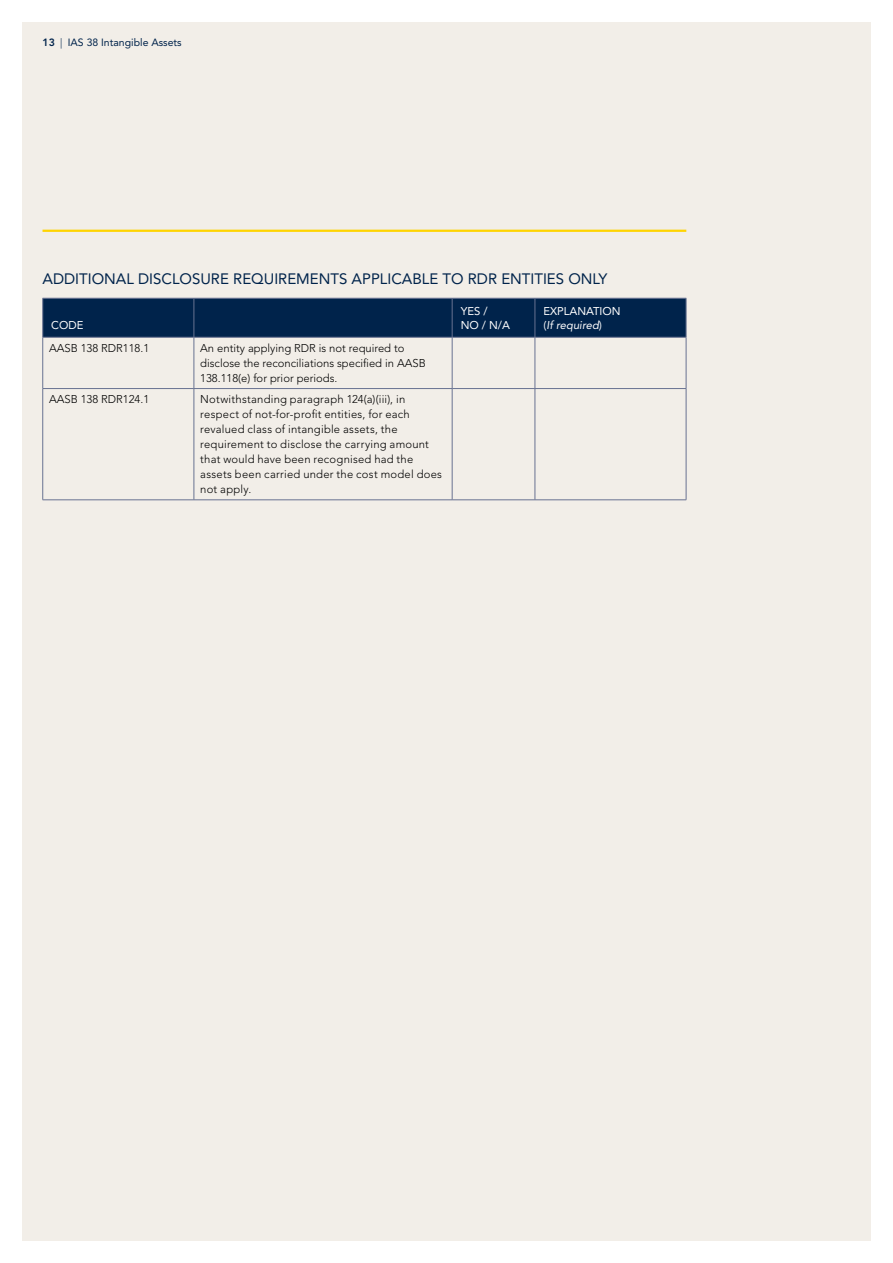
<style>
.page{position:relative;width:893px;height:1263px;background:#fff}
.page>*{position:absolute;margin:0;border:0;box-sizing:border-box;transform-origin:0 0}
.t1{font:15px "Avenir LT Std";color:#00234b}
.t2{font:300 11.25px/15px "Avenir LT Std";letter-spacing:.015em;color:#000}
.t3{font:11.25px/13.5px "Avenir LT Std";color:#fff}
.t4{font:10.5px "Avenir LT Std";color:#00234b}
.s1{font-weight:800}
.s2{font-weight:300}
.s3{font-style:italic}
</style>
<div class="page">
<div style="left:22px;top:22px;width:848px;height:1218px;background:#f2eee8"></div>
<hr style="left:43px;top:230px;width:643px;height:2px;background:#ffd400">
<div style="left:43px;top:299px;width:643px;height:38px;background:#00234b"></div>
<hr style="left:452px;top:298px;width:1px;height:39px;background:#687291">
<hr style="left:535px;top:298px;width:1px;height:39px;background:#687291">
<hr style="left:535px;top:337px;width:1px;height:51px;background:#687291">
<hr style="left:535px;top:389px;width:1px;height:111px;background:#687291">
<hr style="left:42px;top:337px;width:1px;height:51px;background:#687291">
<hr style="left:686px;top:337px;width:1px;height:51px;background:#687291">
<hr style="left:43px;top:388px;width:151px;height:1px;background:#687291">
<hr style="left:42px;top:389px;width:1px;height:111px;background:#687291">
<hr style="left:194px;top:388px;width:258px;height:1px;background:#687291">
<hr style="left:452px;top:388px;width:83px;height:1px;background:#687291">
<hr style="left:535px;top:388px;width:151px;height:1px;background:#687291">
<hr style="left:686px;top:389px;width:1px;height:111px;background:#687291">
<hr style="left:43px;top:500px;width:151px;height:1px;background:#687291">
<hr style="left:194px;top:500px;width:258px;height:1px;background:#687291">
<hr style="left:452px;top:500px;width:83px;height:1px;background:#687291">
<hr style="left:535px;top:500px;width:151px;height:1px;background:#687291">
<hr style="left:43px;top:298px;width:151px;height:1px;background:#687291">
<hr style="left:42px;top:298px;width:1px;height:39px;background:#687291">
<hr style="left:194px;top:298px;width:258px;height:1px;background:#687291">
<hr style="left:194px;top:298px;width:1px;height:39px;background:#687291">
<hr style="left:452px;top:298px;width:83px;height:1px;background:#687291">
<hr style="left:535px;top:298px;width:151px;height:1px;background:#687291">
<hr style="left:686px;top:298px;width:1px;height:39px;background:#687291">
<hr style="left:43px;top:337px;width:151px;height:1px;background:#687291">
<hr style="left:194px;top:337px;width:258px;height:1px;background:#687291">
<hr style="left:452px;top:337px;width:83px;height:1px;background:#687291">
<hr style="left:535px;top:337px;width:151px;height:1px;background:#687291">
<hr style="left:452px;top:337px;width:1px;height:51px;background:#687291">
<hr style="left:452px;top:389px;width:1px;height:111px;background:#687291">
<hr style="left:194px;top:337px;width:1px;height:51px;background:#687291">
<hr style="left:194px;top:389px;width:1px;height:111px;background:#687291">
<p class="t4" style="left:43px;top:37px;width:141px"><span class="s1">13</span> <span class="s2">|</span> IAS 38 Intangible Assets</p>
<h1 class="t1" style="left:43px;top:270px;width:566px">ADDITIONAL DISCLOSURE REQUIREMENTS APPLICABLE TO RDR ENTITIES ONLY</h1>
<p class="t3" style="left:51px;top:318px;width:34px">CODE</p>
<p class="t3" style="left:461px;top:305px;width:51px">YES /<br>NO / N/A</p>
<p class="t3" style="left:543px;top:305px;width:79px">EXPLANATION (<span class="s3">If required</span>)</p>
<p class="t2" style="left:49px;top:341px;width:102px">AASB 138 RDR118.1</p>
<p class="t2" style="left:200px;top:341px;width:227px">An entity applying RDR is not required to disclose the reconciliations specified in AASB<br>138.118(e) for prior periods.</p>
<p class="t2" style="left:49px;top:392px;width:102px">AASB 138 RDR124.1</p>
<p class="t2" style="left:200px;top:392px;width:243px">Notwithstanding paragraph 124(a)(iii), in respect of not-for-profit entities, for each revalued class of intangible assets, the requirement to disclose the carrying amount that would have been recognised had the assets been carried under the cost model does not apply.</p>
</div>
